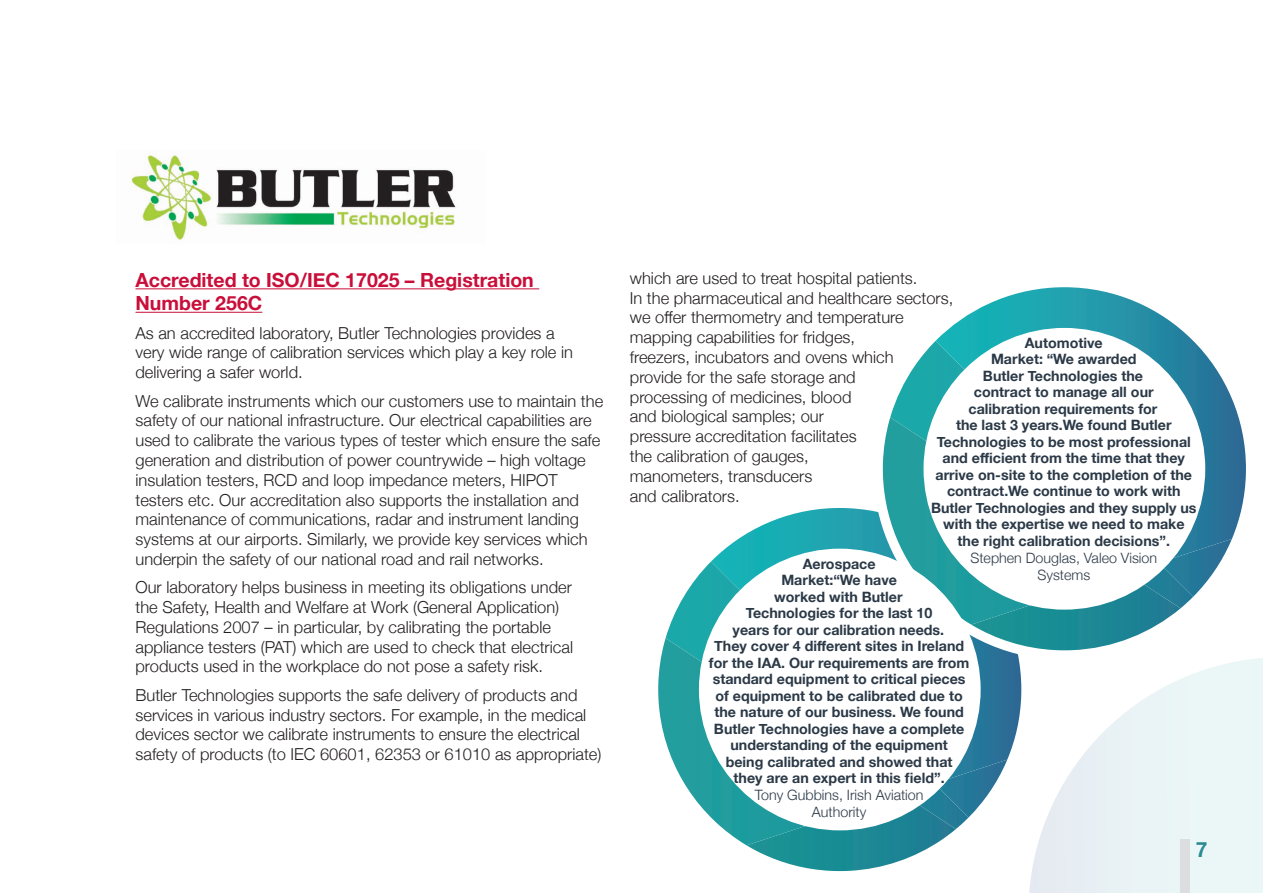
<style>
.page{position:relative;width:1263px;height:893px;background:#fff}
.page>*{position:absolute;margin:0;border:0;box-sizing:border-box;transform-origin:0 0}
.t1{font:700 21px "Helvetica Neue";color:#2a8c92}
.t2{font:700 19.5px/23.4px "Helvetica Neue";color:#c90e3a}
.t3{font:300 16.5px/19.8px "Helvetica Neue";color:#231f20}
.t4{font:700 14.25px/16.5px "Helvetica Neue";color:#2b3947;text-align:center}
.t5{font:300 14.25px/17.1px "Helvetica Neue";color:#2b3947;text-align:center}
</style>
<div class="page">
<svg style="left:1029px;top:658px;width:234px;height:235px"></svg>
<hr style="left:135px;top:288px;width:404px;height:1px;background:#c90e3a">
<hr style="left:135px;top:312px;width:127px;height:1px;background:#c90e3a">
<div style="left:1180px;top:839px;width:10px;height:54px;background:#dcdddf"></div>
<img style="left:130px;top:155px;width:326px;height:85px">
<svg style="left:649px;top:498px;width:382px;height:383px"></svg>
<svg style="left:711px;top:508px;width:185px;height:54px"></svg>
<img style="left:666px;top:562px;width:114px;height:232px">
<img style="left:658px;top:641px;width:7px;height:62px">
<img style="left:945px;top:760px;width:62px;height:57px">
<img style="left:902px;top:784px;width:66px;height:45px">
<img style="left:747px;top:845px;width:99px;height:26px">
<svg style="left:873px;top:278px;width:382px;height:382px"></svg>
<svg style="left:935px;top:287px;width:129px;height:68px"></svg>
<img style="left:890px;top:341px;width:90px;height:116px">
<img style="left:883px;top:419px;width:7px;height:63px">
<img style="left:1170px;top:539px;width:62px;height:58px">
<img style="left:1160px;top:563px;width:33px;height:45px">
<img style="left:971px;top:573px;width:209px;height:77px">
<div style="left:699px;top:549px;width:282px;height:281px;background:#fff;border-radius:50%"></div>
<div style="left:923px;top:328px;width:282px;height:282px;background:#fff;border-radius:50%"></div>
<p class="t2" style="left:135px;top:269px;width:400px">Accredited to ISO/IEC 17025 – Registration<br>Number 256C</p>
<p class="t3" style="left:135px;top:322px;width:439px">As an accredited laboratory, Butler Technologies provides a very wide range of calibration services which play a key role in delivering a safer world.</p>
<p class="t3" style="left:135px;top:390px;width:469px">We calibrate instruments which our customers use to maintain the safety of our national infrastructure. Our electrical capabilities are used to calibrate the various types of tester which ensure the safe generation and distribution of power countrywide – high voltage insulation testers, RCD and loop impedance meters, HIPOT testers etc. Our accreditation also supports the installation and maintenance of communications, radar and instrument landing systems at our airports. Similarly, we provide key services which underpin the safety of our national road and rail networks.</p>
<p class="t3" style="left:135px;top:576px;width:439px">Our laboratory helps business in meeting its obligations under the Safety, Health and Welfare at Work (General Application)<br>Regulations 2007 – in particular, by calibrating the portable appliance testers (PAT) which are used to check that electrical products used in the workplace do not pose a safety risk.</p>
<p class="t3" style="left:135px;top:684px;width:467px">Butler Technologies supports the safe delivery of products and services in various industry sectors. For example, in the medical devices sector we calibrate instruments to ensure the electrical safety of products (to IEC 60601, 62353 or 61010 as appropriate)</p>
<p class="t3" style="left:630px;top:267px;width:325px">which are used to treat hospital patients.<br>In the pharmaceutical and healthcare sectors, we offer thermometry and temperature mapping capabilities for fridges,<br>freezers, incubators and ovens which<br>provide for the safe storage and<br>processing of medicines, blood<br>and biological samples; our<br>pressure accreditation facilitates<br>the calibration of gauges,<br>manometers, transducers<br>and calibrators.</p>
<p class="t4" style="left:931px;top:335px;width:267px">Automotive<br>Market: “We awarded<br>Butler Technologies the<br>contract to manage all our<br>calibration requirements for<br>the last 3 years.We found Butler<br>Technologies to be most professional and efficient from the time that they arrive on-site to the completion of the contract.We continue to work with<br>Butler Technologies and they supply us with the expertise we need to make the right calibration decisions”.</p>
<p class="t5" style="left:970px;top:548px;width:188px">Stephen Douglas, Valeo Vision<br>Systems</p>
<p class="t4" style="left:709px;top:556px;width:262px">Aerospace<br>Market:“We have<br>worked with Butler<br>Technologies for the last 10<br>years for our calibration needs.<br>They cover 4 different sites in Ireland for the IAA. Our requirements are from standard equipment to critical pieces of equipment to be calibrated due to the nature of our business. We found<br>Butler Technologies have a complete understanding of the equipment<br>being calibrated and showed that<br>they are an expert in this field”.</p>
<p class="t5" style="left:755px;top:785px;width:170px">Tony Gubbins, Irish Aviation<br>Authority</p>
<p class="t1" style="left:1196px;top:833px;width:13px">7</p>
</div>
